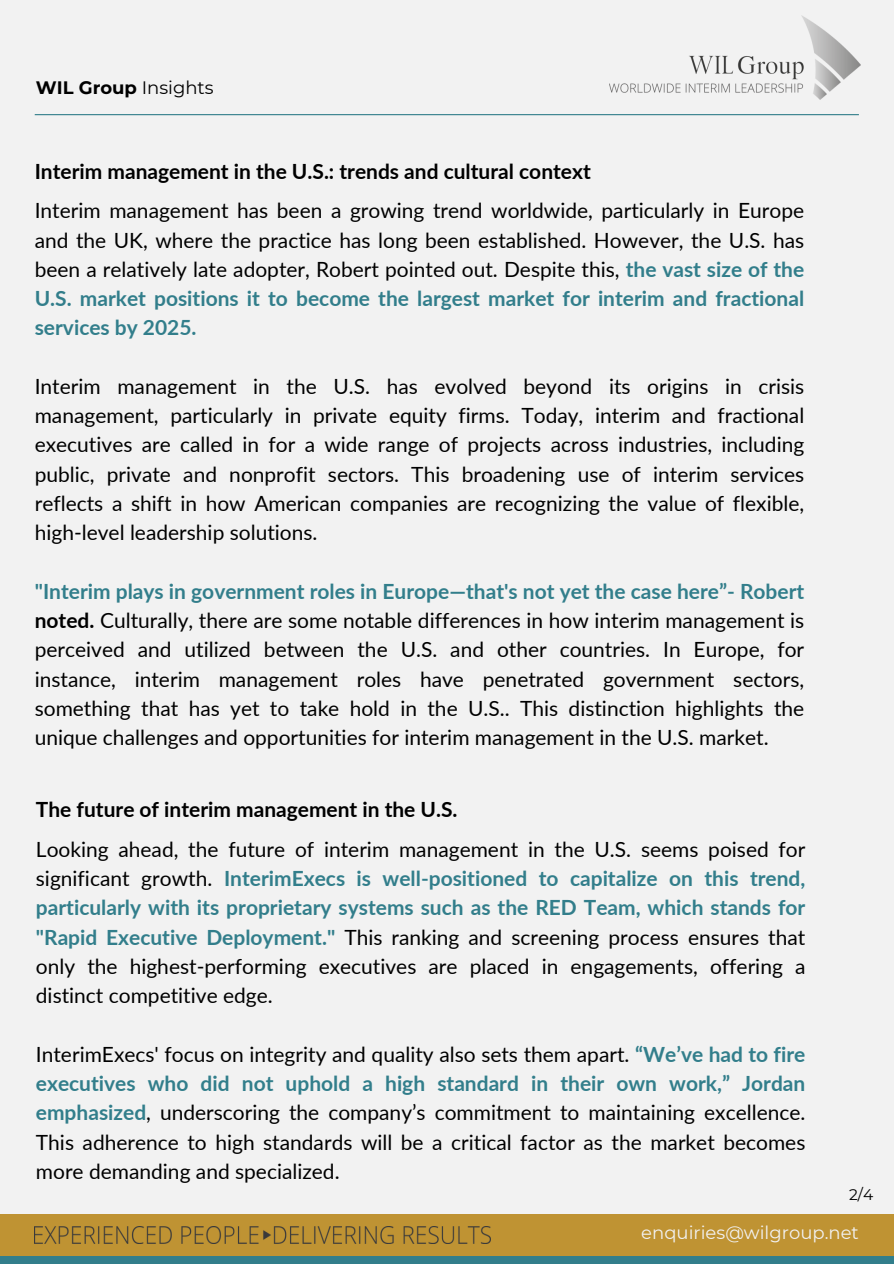
<style>
.page{position:relative;width:894px;height:1264px;background:#fff}
.page>*{position:absolute;margin:0;border:0;box-sizing:border-box;transform-origin:0 0}
.t1{font:21px/29.2px "Lato";color:#000;text-align:justify}
.t2{font:700 21px "Lato";color:#000}
.t3{font:18px "Montserrat";color:#f2f2f2}
.t4{font:700 18px "Montserrat";color:#000}
.t5{font:15.45px "Montserrat";color:#000}
.s1{font-weight:400}
.s2{font-weight:700;color:#327e8b}
.s3{font-weight:700}
</style>
<div class="page">
<div style="left:0;top:0;width:893px;height:1263px;background:#f2f2f2"></div>
<div style="left:0;top:1251px;width:893px;height:12px;background:#327e8b"></div>
<div style="left:0;top:1213px;width:893px;height:42px;background:#bf9333"></div>
<img style="left:609px;top:16px;width:251px;height:84px">
<hr style="left:35px;top:114px;width:823px;height:1px;background:#327e8b">
<img style="left:35px;top:1226px;width:455px;height:17px">
<h2 class="t4" style="left:36px;top:76px;width:179px">WIL Group <span class="s1">Insights</span></h2>
<h3 class="t2" style="left:35px;top:158px;width:557px">Interim management in the U.S.: trends and cultural context</h3>
<p class="t1" style="left:35px;top:195px;width:770px">Interim management has been a growing trend worldwide, particularly in Europe and the UK, where the practice has long been established. However, the U.S. has been a relatively late adopter, Robert pointed out. Despite this, <span class="s2">the vast size of the U.S. market positions it to become the largest market for interim and fractional services by 2025.</span></p>
<p class="t1" style="left:35px;top:371px;width:770px">Interim management in the U.S. has evolved beyond its origins in crisis management, particularly in private equity firms. Today, interim and fractional executives are called in for a wide range of projects across industries, including public, private and nonprofit sectors. This broadening use of interim services reflects a shift in how American companies are recognizing the value of flexible, high-level leadership solutions.</p>
<h1 class="t1" style="left:35px;top:576px;width:770px"><span class="s2">"Interim plays in government roles in Europe—that's not yet the case here”- Robert </span><span class="s3">noted.</span> Culturally, there are some notable differences in how interim management is perceived and utilized between the U.S. and other countries. In Europe, for instance, interim management roles have penetrated government sectors, something that has yet to take hold in the U.S.. This distinction highlights the unique challenges and opportunities for interim management in the U.S. market.</h1>
<h2 class="t2" style="left:36px;top:796px;width:423px">The future of interim management in the U.S.</h2>
<h2 class="t1" style="left:36px;top:834px;width:770px">Looking ahead, the future of interim management in the U.S. seems poised for significant growth. <span class="s2">InterimExecs is well-positioned to capitalize on this trend, particularly with its proprietary systems such as the RED Team, which stands for "Rapid Executive Deployment."</span> This ranking and screening process ensures that only the highest-performing executives are placed in engagements, offering a distinct competitive edge.</h2>
<h2 class="t1" style="left:36px;top:1038px;width:770px">InterimExecs' focus on integrity and quality also sets them apart. <span class="s2">“We’ve had to fire executives who did not uphold a high standard in their own work,” Jordan emphasized</span>, underscoring the company’s commitment to maintaining excellence.<br>This adherence to high standards will be a critical factor as the market becomes more demanding and specialized.</h2>
<h1 class="t5" style="left:848px;top:1185px;width:26px">2/4</h1>
<h2 class="t3" style="left:641px;top:1221px;width:219px">enquiries@wilgroup.net</h2>
</div>
